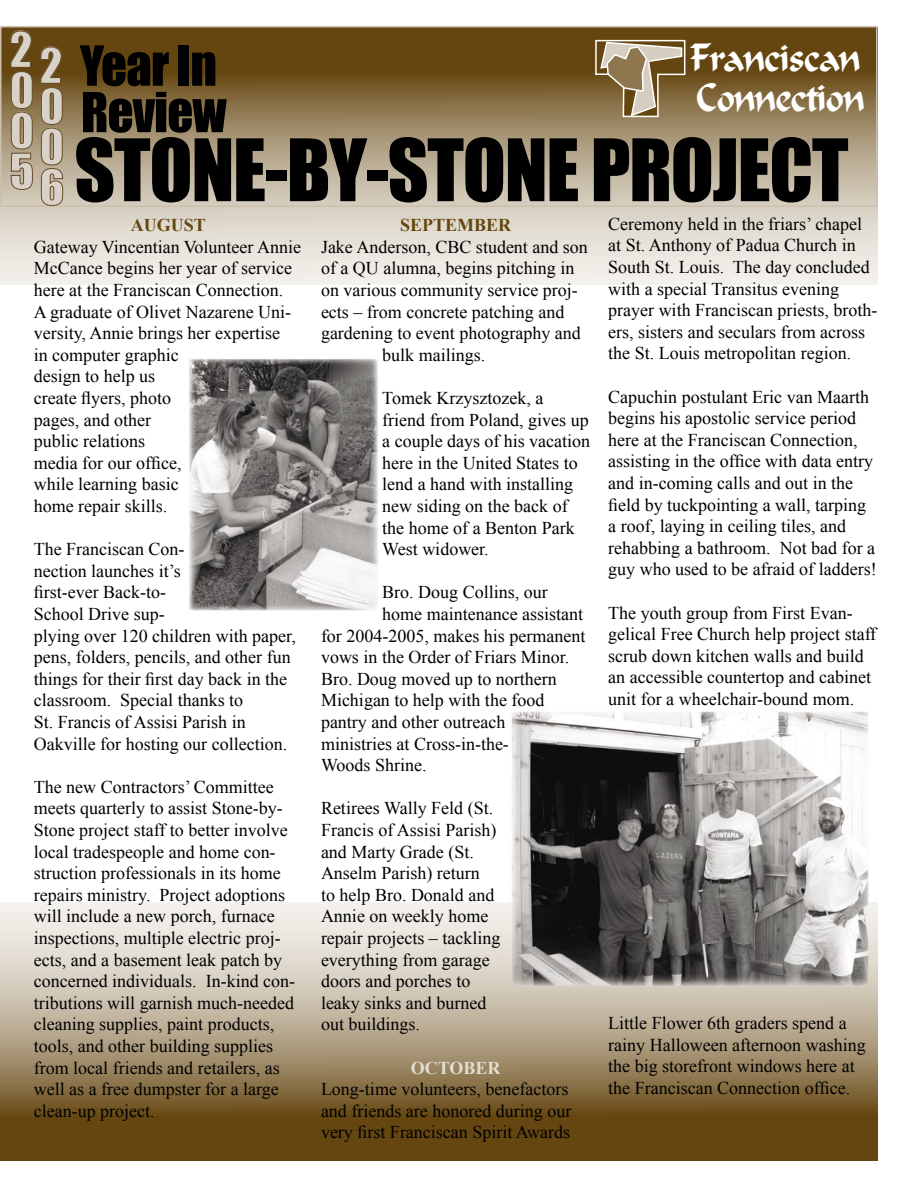
<style>
.page{position:relative;width:918px;height:1188px;background:#fff}
.page>*{position:absolute;margin:0;border:0;box-sizing:border-box;transform-origin:0 0}
.t1{font:79.5px "Impact";letter-spacing:-.015em;color:#000}
.t2{font:51px/46.5px "Impact";letter-spacing:-.015em;color:#000}
.t3{font:45px/40.5px "Impact";color:#d9d2c9;text-align:justify}
.t4{font:39px/40.5px "Calligrapher";letter-spacing:-.015em;color:#fff;scale:.91 1}
.t5{font:18px/21.6px "Times New Roman";color:#000}
.t6{font:700 18px "Times New Roman";color:#654610}
.t7{font:700 18px "Times New Roman";color:#e2dcd2}
</style>
<div class="page">
<svg style="left:0;top:903px;width:877px;height:258px;background:#a59273"></svg>
<svg style="left:0;top:29px;width:878px;height:256px;background:#b1a186"></svg>
<img style="left:189px;top:359px;width:189px;height:252px">
<img style="left:502px;top:711px;width:376px;height:282px">
<div style="left:0;top:26px;width:878px;height:181px;border:2px solid #cbc0ae"></div>
<svg style="left:594px;top:39px;width:92px;height:79px;background:#9d8967"></svg>
<svg style="left:10px;top:30px;width:23px;height:160px;background:#876f48"></svg>
<svg style="left:40px;top:46px;width:23px;height:160px;background:#907a57"></svg>
<p class="t3" style="left:10px;top:29px;width:26px">2<br>0<br>0<br>5</p>
<p class="t3" style="left:40px;top:45px;width:26px">2<br>0<br>0<br>6</p>
<p class="t4" style="left:691px;top:37px;width:193px">Franciscan<br>Connection</p>
<p class="t2" style="left:80px;top:42px;width:148px">Year In<br>Review</p>
<p class="t1" style="left:74px;top:121px;width:776px">STONE-BY-STONE PROJECT</p>
<p class="t6" style="left:131px;top:215px;width:77px">AUGUST</p>
<p class="t5" style="left:34px;top:236px;width:269px">Gateway Vincentian Volunteer Annie<br>McCance begins her year of service here at the Franciscan Connection.</p>
<p class="t5" style="left:34px;top:301px;width:259px">A graduate of Olivet Nazarene Uni&shy;versity, Annie brings her expertise in computer graphic<br>design to help us<br>create flyers, photo<br>pages, and other<br>public relations<br>media for our office,<br>while learning basic<br>home repair skills.</p>
<p class="t5" style="left:34px;top:538px;width:264px">The Franciscan Con-<br>nection launches it’s<br>first-ever Back-to-<br>School Drive sup-<br>plying over 120 children with paper, pens, folders, pencils, and other fun things for their first day back in the classroom. Special thanks to</p>
<p class="t5" style="left:34px;top:711px;width:255px">St. Francis of Assisi Parish in<br>Oakville for hosting our collection.</p>
<p class="t5" style="left:34px;top:776px;width:263px">The new Contractors’ Committee meets quarterly to assist Stone-by-Stone project staff to better involve local tradespeople and home con&shy;struction professionals in its home repairs ministry. Project adoptions will include a new porch, furnace inspections, multiple electric proj&shy;ects, and a basement leak patch by concerned individuals. In-kind con&shy;tributions will garnish much-needed cleaning supplies, paint products, tools, and other building supplies from local friends and retailers, as well as a free dumpster for a large clean-up project.</p>
<p class="t6" style="left:400px;top:215px;width:113px">SEPTEMBER</p>
<p class="t5" style="left:321px;top:236px;width:268px">Jake Anderson, CBC student and son</p>
<p class="t5" style="left:321px;top:257px;width:255px">of a QU alumna, begins pitching in</p>
<p class="t5" style="left:321px;top:279px;width:258px">on various community service proj-</p>
<p class="t5" style="left:321px;top:301px;width:245px">ects – from concrete patching and</p>
<p class="t5" style="left:321px;top:322px;width:261px">gardening to event photography and</p>
<p class="t5" style="left:382px;top:344px;width:105px">bulk mailings.</p>
<p class="t5" style="left:382px;top:387px;width:209px">Tomek Krzysztozek, a friend from Poland, gives up a couple days of his vacation here in the United States to lend a hand with installing new siding on the back of the home of a Benton Park<br>West widower.</p>
<p class="t5" style="left:382px;top:581px;width:167px">Bro. Doug Collins, our</p>
<p class="t5" style="left:382px;top:603px;width:202px">home maintenance assistant</p>
<p class="t5" style="left:321px;top:625px;width:266px">for 2004-2005, makes his permanent</p>
<p class="t5" style="left:321px;top:646px;width:250px">vows in the Order of Friars Minor.</p>
<p class="t5" style="left:321px;top:668px;width:237px">Bro. Doug moved up to northern</p>
<p class="t5" style="left:321px;top:689px;width:225px">Michigan to help with the food</p>
<p class="t5" style="left:321px;top:711px;width:186px">pantry and other outreach</p>
<p class="t5" style="left:321px;top:733px;width:189px">ministries at Cross-in-the-</p>
<p class="t5" style="left:321px;top:754px;width:107px">Woods Shrine.</p>
<p class="t5" style="left:321px;top:797px;width:181px">Retirees Wally Feld (St.<br>Francis of Assisi Parish) and Marty Grade (St.<br>Anselm Parish) return<br>to help Bro. Donald and<br>Annie on weekly home repair projects – tackling everything from garage doors and porches to leaky sinks and burned out buildings.</p>
<p class="t7" style="left:411px;top:1057px;width:91px">OCTOBER</p>
<p class="t5" style="left:321px;top:1078px;width:252px">Long-time volunteers, benefactors and friends are honored during our very first Franciscan Spirit Awards</p>
<p class="t5" style="left:608px;top:213px;width:271px">Ceremony held in the friars’ chapel at St. Anthony of Padua Church in South St. Louis. The day concluded with a special Transitus evening prayer with Franciscan priests, broth&shy;ers, sisters and seculars from across the St. Louis metropolitan region.</p>
<p class="t5" style="left:608px;top:386px;width:270px">Capuchin postulant Eric van Maarth begins his apostolic service period here at the Franciscan Connection, assisting in the office with data entry and in-coming calls and out in the field by tuckpointing a wall, tarping a roof, laying in ceiling tiles, and rehabbing a bathroom. Not bad for a guy who used to be afraid of ladders!</p>
<p class="t5" style="left:608px;top:602px;width:270px">The youth group from First Evan&shy;gelical Free Church help project staff scrub down kitchen walls and build an accessible countertop and cabinet unit for a wheelchair-bound mom.</p>
<p class="t5" style="left:608px;top:1012px;width:259px">Little Flower 6th graders spend a rainy Halloween afternoon washing the big storefront windows here at the Franciscan Connection office.</p>
</div>
